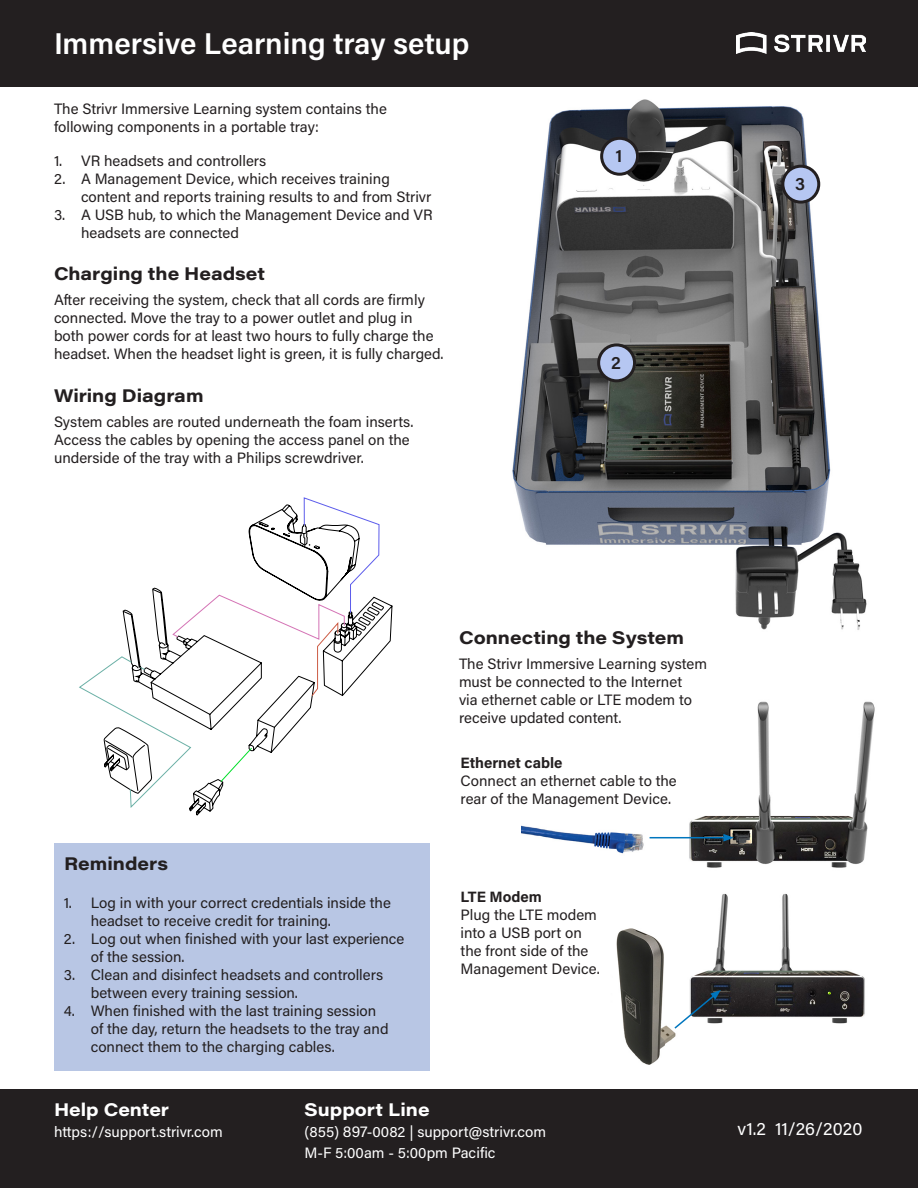
<style>
.page{position:relative;width:918px;height:1188px;background:#fff}
.page>*{position:absolute;margin:0;border:0;box-sizing:border-box;transform-origin:0 0}
.t1{font:600 30px "Acumin Pro";color:#fff}
.Heading_1{font:700 18px "Acumin Pro Wide";color:#231f20}
.t2{font:700 18px "Acumin Pro Wide";color:#fff}
.t3{font:18px "Acumin Pro";color:#fff}
.callout_number{font:600 18px "Acumin Pro";color:#231f20}
.Body_Text{font:15px/18px "Acumin Pro";color:#231f20}
.t4{font:15px "Acumin Pro";color:#fff}
.Body_Text-2{font:700 15px "Acumin Pro";color:#231f20}
</style>
<div class="page">
<div style="left:54px;top:843px;width:376px;height:227px;background:#b8c6e4"></div>
<img style="left:497px;top:86px;width:385px;height:544px">
<div style="left:602px;top:138px;width:36px;height:36px;background:#b6c7f2;border-radius:50%"></div>
<div style="left:600px;top:137px;width:39px;height:39px;border:3px solid #231f20;border-radius:50%"></div>
<div style="left:599px;top:345px;width:36px;height:36px;background:#b6c7f2;border-radius:50%"></div>
<div style="left:597px;top:343px;width:39px;height:39px;border:3px solid #231f20;border-radius:50%"></div>
<div style="left:783px;top:166px;width:36px;height:36px;background:#b6c7f2;border-radius:50%"></div>
<div style="left:781px;top:165px;width:39px;height:39px;border:3px solid #231f20;border-radius:50%"></div>
<div style="left:0;top:0;width:918px;height:86px;background:#231f20"></div>
<div style="left:0;top:1090px;width:918px;height:98px;background:#231f20"></div>
<svg style="left:79px;top:497px;width:301px;height:312px"></svg>
<img style="left:616px;top:893px;width:249px;height:172px">
<img style="left:521px;top:701px;width:354px;height:167px">
<svg style="left:673px;top:990px;width:48px;height:40px"></svg>
<img style="left:737px;top:32px;width:128px;height:22px">
<hr style="left:650px;top:837px;width:76px;height:1px;background:#0076be">
<svg style="left:723px;top:834px;width:11px;height:8px"></svg>
<p class="t1" style="left:54px;top:23px;width:417px">Immersive Learning tray setup</p>
<p class="Body_Text" style="left:54px;top:99px;width:334px">The Strivr Immersive Learning system contains the following components in a portable tray:</p>
<p class="Body_Text" style="left:54px;top:151px;width:214px">1. VR headsets and controllers</p>
<p class="Body_Text" style="left:81px;top:169px;width:352px;text-indent:-27px">2. A Management Device, which receives training content and reports training results to and from Strivr</p>
<p class="Body_Text" style="left:81px;top:205px;width:353px;text-indent:-27px">3. A USB hub, to which the Management Device and VR headsets are connected</p>
<p class="Heading_1" style="left:54px;top:261px;width:212px">Charging the Headset</p>
<p class="Body_Text" style="left:54px;top:291px;width:391px">After receiving the system, check that all cords are firmly connected. Move the tray to a power outlet and plug in both power cords for at least two hours to fully charge the headset. When the headset light is green, it is fully charged.</p>
<p class="Heading_1" style="left:54px;top:382px;width:151px">Wiring Diagram</p>
<p class="Body_Text" style="left:54px;top:412px;width:361px">System cables are routed underneath the foam inserts.<br>Access the cables by opening the access panel on the underside of the tray with a Philips screwdriver.</p>
<p class="callout_number" style="left:615px;top:143px;width:8px">1</p>
<p class="callout_number" style="left:611px;top:350px;width:11px">2</p>
<p class="callout_number" style="left:795px;top:171px;width:12px">3</p>
<p class="Heading_1" style="left:459px;top:625px;width:227px">Connecting the System</p>
<p class="Body_Text" style="left:459px;top:655px;width:250px">The Strivr Immersive Learning system must be connected to the Internet<br>via ethernet cable or LTE modem to receive updated content.</p>
<p class="Heading_1" style="left:64px;top:850px;width:105px">Reminders</p>
<p class="Body_Text" style="left:91px;top:893px;width:302px;text-indent:-27px">1. Log in with your correct credentials inside the headset to receive credit for training.</p>
<p class="Body_Text" style="left:91px;top:929px;width:315px;text-indent:-27px">2. Log out when finished with your last experience of the session.</p>
<p class="Body_Text" style="left:91px;top:965px;width:294px;text-indent:-27px">3. Clean and disinfect headsets and controllers between every training session.</p>
<p class="Body_Text" style="left:91px;top:1001px;width:299px;text-indent:-27px">4. When finished with the last training session of the day, return the headsets to the tray and connect them to the charging cables.</p>
<p class="Body_Text-2" style="left:461px;top:752px;width:103px">Ethernet cable</p>
<p class="Body_Text" style="left:461px;top:771px;width:218px">Connect an ethernet cable to the rear of the Management Device.</p>
<p class="Body_Text-2" style="left:461px;top:887px;width:83px">LTE Modem</p>
<p class="Body_Text" style="left:461px;top:906px;width:141px">Plug the LTE modem into a USB port on the front side of the<br>Management Device.</p>
<p class="t2" style="left:54px;top:1097px;width:117px">Help Center</p>
<p class="t4" style="left:54px;top:1122px;width:170px">https://support.strivr.com</p>
<p class="t2" style="left:305px;top:1097px;width:127px">Support Line</p>
<p class="t4" style="left:305px;top:1122px;width:243px">(855) 897-0082 | support@strivr.com</p>
<p class="t4" style="left:305px;top:1143px;width:193px">M-F 5:00am - 5:00pm Pacific</p>
<p class="t3" style="left:738px;top:1116px;width:126px">v1.2 11/26/2020</p>
</div>
